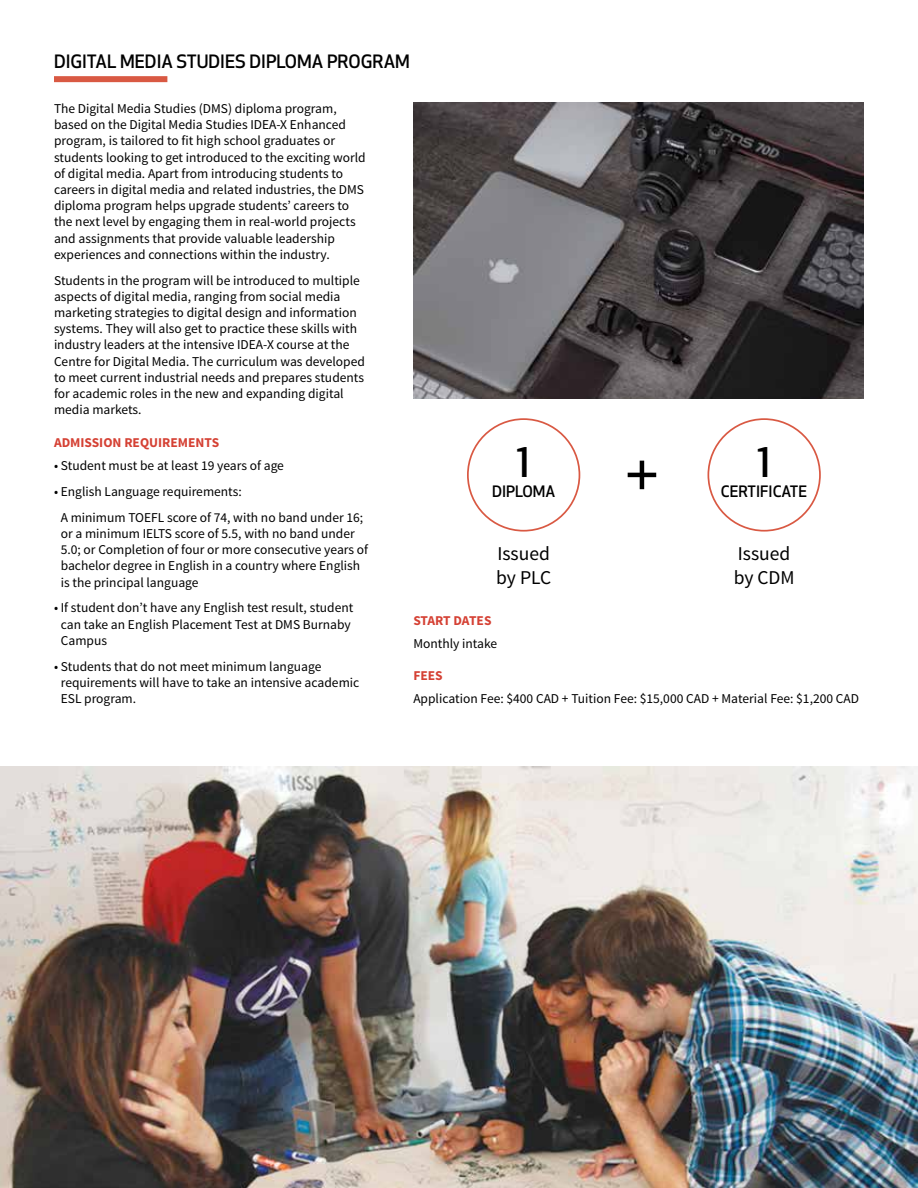
<style>
.page{position:relative;width:918px;height:1188px;background:#fff}
.page>*{position:absolute;margin:0;border:0;box-sizing:border-box;transform-origin:0 0}
.t1{font:500 39.3px "Apex New";color:#000}
.t2{font:19.5px/23.4px "Source Sans Pro";color:#000}
.t3{font:500 18px "Apex New";color:#000}
.t4{font:500 15.45px "Apex New";color:#000}
.t5{font:13.5px/16.2px "Source Sans Pro";color:#000}
.t6{font:700 13.5px "Source Sans Pro";color:#d54134}
</style>
<div class="page">
<img style="left:0;top:767px;width:918px;height:421px">
<img style="left:413px;top:103px;width:451px;height:295px">
<div style="left:54px;top:76px;width:113px;height:6px;background:#d95943"></div>
<div style="left:467px;top:418px;width:113px;height:114px;border:2px solid #d95943;border-radius:50%"></div>
<div style="left:708px;top:418px;width:113px;height:114px;border:2px solid #d95943;border-radius:50%"></div>
<hr style="left:640px;top:461px;width:4px;height:28px;background:#000">
<hr style="left:628px;top:473px;width:28px;height:4px;background:#000">
<h3 class="t3" style="left:54px;top:49px;width:358px">DIGITAL MEDIA STUDIES DIPLOMA PROGRAM</h3>
<p class="t5" style="left:54px;top:101px;width:313px">The Digital Media Studies (DMS) diploma program, based on the Digital Media Studies IDEA-X Enhanced program, is tailored to fit high school graduates or students looking to get introduced to the exciting world of digital media. Apart from introducing students to careers in digital media and related industries, the DMS diploma program helps upgrade students’ careers to the next level by engaging them in real-world projects and assignments that provide valuable leadership experiences and connections within the industry.</p>
<p class="t5" style="left:54px;top:272px;width:312px">Students in the program will be introduced to multiple aspects of digital media, ranging from social media marketing strategies to digital design and information systems. They will also get to practice these skills with industry leaders at the intensive IDEA-X course at the Centre for Digital Media. The curriculum was developed to meet current industrial needs and prepares students for academic roles in the new and expanding digital media markets.</p>
<p class="t6" style="left:54px;top:434px;width:167px">ADMISSION REQUIREMENTS</p>
<p class="t5" style="left:54px;top:458px;width:232px">• Student must be at least 19 years of age</p>
<p class="t5" style="left:61px;top:479px;width:304px;line-height:26px;text-indent:-7px">• English Language requirements:<br>A minimum TOEFL score of 74, with no band under 16;</p>
<p class="t5" style="left:61px;top:526px;width:309px">or a minimum IELTS score of 5.5, with no band under 5.0; or Completion of four or more consecutive years of bachelor degree in English in a country where English is the principal language</p>
<p class="t5" style="left:61px;top:600px;width:294px;text-indent:-7px">• If student don’t have any English test result, student can take an English Placement Test at DMS Burnaby<br>Campus</p>
<p class="t5" style="left:61px;top:658px;width:300px;text-indent:-7px">• Students that do not meet minimum language requirements will have to take an intensive academic<br>ESL program.</p>
<h1 class="t1" style="left:517px;top:436px;width:15px">1</h1>
<p class="t4" style="left:492px;top:481px;width:65px">DIPLOMA</p>
<h1 class="t1" style="left:757px;top:436px;width:15px">1</h1>
<p class="t4" style="left:721px;top:481px;width:88px">CERTIFICATE</p>
<h2 class="t2" style="left:496px;top:543px;width:56px">Issued by PLC</h2>
<h2 class="t2" style="left:734px;top:543px;width:62px">Issued by CDM</h2>
<p class="t6" style="left:413px;top:611px;width:80px">START DATES</p>
<p class="t5" style="left:413px;top:635px;width:85px">Monthly intake</p>
<p class="t6" style="left:413px;top:667px;width:31px">FEES</p>
<p class="t5" style="left:413px;top:691px;width:447px">Application Fee: $400 CAD + Tuition Fee: $15,000 CAD + Material Fee: $1,200 CAD</p>
</div>
